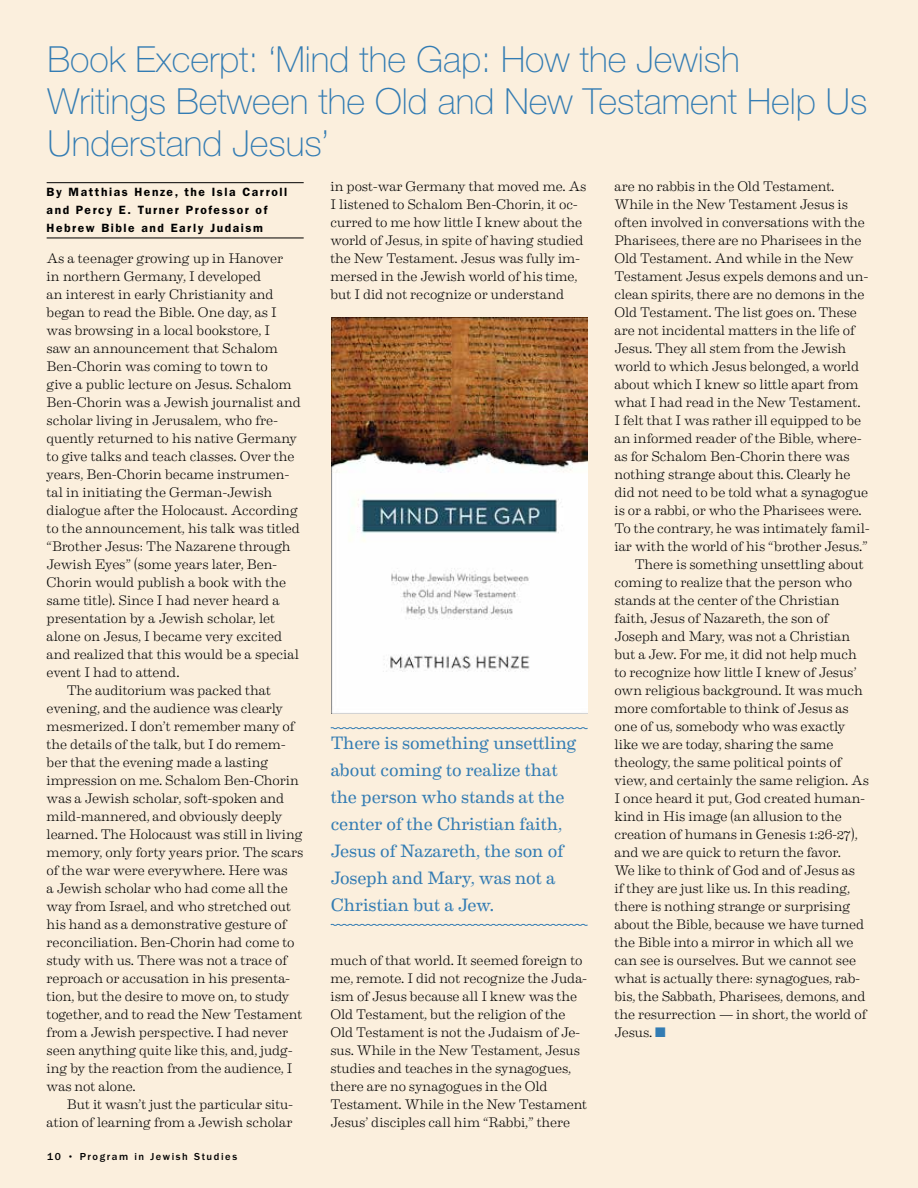
<style>
.page{position:relative;width:918px;height:1188px;background:#fbefdd}
.page>*{position:absolute;margin:0;border:0;box-sizing:border-box;transform-origin:0 0}
.t1{font:100 36px/42px "Helvetica Neue LT Std";color:#337cb3}
.t2{font:18px/27px "Eames Century Modern";letter-spacing:-.005em;color:#337cb3}
.t3{font:300 13.8px/18px "Eames Century Modern";letter-spacing:-.01em;color:#000}
.t4{font:600 12px/18px "ITC Franklin Gothic Std";letter-spacing:.13em;color:#000}
.t5{font:500 10.5px "ITC Franklin Gothic Std";letter-spacing:.15em;color:#000}
.s1{color:#337cb3}
</style>
<div class="page">
<hr style="left:47px;top:182px;width:257px;height:1px;background:#000">
<hr style="left:47px;top:238px;width:257px;height:1px;background:#000">
<img style="left:331px;top:318px;width:256px;height:395px">
<svg style="left:330px;top:727px;width:258px;height:2px"></svg>
<svg style="left:330px;top:924px;width:258px;height:2px"></svg>
<h1 class="t1" style="left:48px;top:38px;width:821px">Book Excerpt: ‘Mind the Gap: How the Jewish<br>Writings Between the Old and New Testament Help Us<br>Understand Jesus’</h1>
<p class="t4" style="left:47px;top:183px;width:242px">By Matthias Henze, the Isla Carroll and Percy E. Turner Professor of<br>Hebrew Bible and Early Judaism</p>
<p class="t3" style="left:47px;top:249px;width:238px">As a teenager growing up in Hanover</p>
<p class="t3" style="left:47px;top:267px;width:216px">in northern Germany, I developed</p>
<p class="t3" style="left:47px;top:285px;width:229px">an interest in early Christianity and</p>
<p class="t3" style="left:47px;top:303px;width:232px">began to read the Bible. One day, as I</p>
<p class="t3" style="left:47px;top:321px;width:225px">was browsing in a local bookstore, I</p>
<p class="t3" style="left:47px;top:339px;width:233px">saw an announcement that Schalom</p>
<p class="t3" style="left:47px;top:357px;width:223px">Ben-Chorin was coming to town to</p>
<p class="t3" style="left:47px;top:375px;width:247px">give a public lecture on Jesus. Schalom</p>
<p class="t3" style="left:47px;top:393px;width:256px">Ben-Chorin was a Jewish journalist and</p>
<p class="t3" style="left:47px;top:411px;width:233px">scholar living in Jerusalem, who fre-</p>
<p class="t3" style="left:47px;top:429px;width:252px">quently returned to his native Germany</p>
<p class="t3" style="left:47px;top:447px;width:249px">to give talks and teach classes. Over the</p>
<p class="t3" style="left:47px;top:465px;width:244px">years, Ben-Chorin became instrumen-</p>
<p class="t3" style="left:47px;top:483px;width:227px">tal in initiating the German-Jewish</p>
<p class="t3" style="left:47px;top:501px;width:253px">dialogue after the Holocaust. According</p>
<p class="t3" style="left:47px;top:519px;width:255px">to the announcement, his talk was titled</p>
<p class="t3" style="left:47px;top:537px;width:246px">“Brother Jesus: The Nazarene through</p>
<p class="t3" style="left:47px;top:555px;width:232px">Jewish Eyes” (some years later, Ben-</p>
<p class="t3" style="left:47px;top:573px;width:241px">Chorin would publish a book with the</p>
<p class="t3" style="left:47px;top:591px;width:235px">same title). Since I had never heard a</p>
<p class="t3" style="left:47px;top:609px;width:230px">presentation by a Jewish scholar, let</p>
<p class="t3" style="left:47px;top:627px;width:237px">alone on Jesus, I became very excited</p>
<p class="t3" style="left:47px;top:645px;width:254px">and realized that this would be a special</p>
<p class="t3" style="left:47px;top:663px;width:134px">event I had to attend.</p>
<p class="t3" style="left:67px;top:681px;width:206px">The auditorium was packed that</p>
<p class="t3" style="left:47px;top:699px;width:238px">evening, and the audience was clearly</p>
<p class="t3" style="left:47px;top:717px;width:249px">mesmerized. I don’t remember many of</p>
<p class="t3" style="left:47px;top:735px;width:240px">the details of the talk, but I do remem-</p>
<p class="t3" style="left:47px;top:753px;width:223px">ber that the evening made a lasting</p>
<p class="t3" style="left:47px;top:771px;width:254px">impression on me. Schalom Ben-Chorin</p>
<p class="t3" style="left:47px;top:789px;width:239px">was a Jewish scholar, soft-spoken and</p>
<p class="t3" style="left:47px;top:807px;width:237px">mild-mannered, and obviously deeply</p>
<p class="t3" style="left:47px;top:825px;width:258px">learned. The Holocaust was still in living</p>
<p class="t3" style="left:47px;top:843px;width:258px">memory, only forty years prior. The scars</p>
<p class="t3" style="left:47px;top:861px;width:243px">of the war were everywhere. Here was</p>
<p class="t3" style="left:47px;top:879px;width:243px">a Jewish scholar who had come all the</p>
<p class="t3" style="left:47px;top:897px;width:246px">way from Israel, and who stretched out</p>
<p class="t3" style="left:47px;top:914px;width:241px">his hand as a demonstrative gesture of</p>
<p class="t3" style="left:47px;top:932px;width:249px">reconciliation. Ben-Chorin had come to</p>
<p class="t3" style="left:47px;top:950px;width:242px">study with us. There was not a trace of</p>
<p class="t3" style="left:47px;top:968px;width:245px">reproach or accusation in his presenta-</p>
<p class="t3" style="left:47px;top:986px;width:244px">tion, but the desire to move on, to study</p>
<p class="t3" style="left:47px;top:1004px;width:257px">together, and to read the New Testament</p>
<p class="t3" style="left:47px;top:1022px;width:243px">from a Jewish perspective. I had never</p>
<p class="t3" style="left:47px;top:1040px;width:247px">seen anything quite like this, and, judg-</p>
<p class="t3" style="left:47px;top:1058px;width:247px">ing by the reaction from the audience, I</p>
<p class="t3" style="left:47px;top:1076px;width:91px">was not alone.</p>
<p class="t3" style="left:67px;top:1094px;width:228px">But it wasn’t just the particular situ-</p>
<p class="t3" style="left:47px;top:1112px;width:247px">ation of learning from a Jewish scholar</p>
<p class="t3" style="left:615px;top:176px;width:221px">are no rabbis in the Old Testament.</p>
<p class="t3" style="left:615px;top:194px;width:235px">While in the New Testament Jesus is</p>
<p class="t3" style="left:615px;top:212px;width:252px">often involved in conversations with the</p>
<p class="t3" style="left:615px;top:230px;width:249px">Pharisees, there are no Pharisees in the</p>
<p class="t3" style="left:615px;top:248px;width:241px">Old Testament. And while in the New</p>
<p class="t3" style="left:615px;top:266px;width:255px">Testament Jesus expels demons and un-</p>
<p class="t3" style="left:615px;top:284px;width:252px">clean spirits, there are no demons in the</p>
<p class="t3" style="left:615px;top:302px;width:244px">Old Testament. The list goes on. These</p>
<p class="t3" style="left:615px;top:320px;width:242px">are not incidental matters in the life of</p>
<p class="t3" style="left:615px;top:338px;width:233px">Jesus. They all stem from the Jewish</p>
<p class="t3" style="left:615px;top:356px;width:246px">world to which Jesus belonged, a world</p>
<p class="t3" style="left:615px;top:374px;width:246px">about which I knew so little apart from</p>
<p class="t3" style="left:615px;top:392px;width:248px">what I had read in the New Testament.</p>
<p class="t3" style="left:615px;top:410px;width:248px">I felt that I was rather ill equipped to be</p>
<p class="t3" style="left:615px;top:428px;width:248px">an informed reader of the Bible, where-</p>
<p class="t3" style="left:615px;top:446px;width:237px">as for Schalom Ben-Chorin there was</p>
<p class="t3" style="left:615px;top:464px;width:238px">nothing strange about this. Clearly he</p>
<p class="t3" style="left:615px;top:482px;width:255px">did not need to be told what a synagogue</p>
<p class="t3" style="left:615px;top:500px;width:249px">is or a rabbi, or who the Pharisees were.</p>
<p class="t3" style="left:615px;top:518px;width:256px">To the contrary, he was intimately famil-</p>
<p class="t3" style="left:615px;top:536px;width:255px">iar with the world of his “brother Jesus.”</p>
<p class="t3" style="left:635px;top:554px;width:231px">There is something unsettling about</p>
<p class="t3" style="left:615px;top:572px;width:239px">coming to realize that the person who</p>
<p class="t3" style="left:615px;top:590px;width:227px">stands at the center of the Christian</p>
<p class="t3" style="left:615px;top:608px;width:215px">faith, Jesus of Nazareth, the son of</p>
<p class="t3" style="left:615px;top:626px;width:237px">Joseph and Mary, was not a Christian</p>
<p class="t3" style="left:615px;top:644px;width:244px">but a Jew. For me, it did not help much</p>
<p class="t3" style="left:615px;top:662px;width:244px">to recognize how little I knew of Jesus’</p>
<p class="t3" style="left:615px;top:680px;width:250px">own religious background. It was much</p>
<p class="t3" style="left:615px;top:698px;width:236px">more comfortable to think of Jesus as</p>
<p class="t3" style="left:615px;top:716px;width:232px">one of us, somebody who was exactly</p>
<p class="t3" style="left:615px;top:734px;width:221px">like we are today, sharing the same</p>
<p class="t3" style="left:615px;top:752px;width:228px">theology, the same political points of</p>
<p class="t3" style="left:615px;top:770px;width:256px">view, and certainly the same religion. As</p>
<p class="t3" style="left:615px;top:788px;width:252px">I once heard it put, God created human-</p>
<p class="t3" style="left:615px;top:806px;width:229px">kind in His image (an allusion to the</p>
<p class="t3" style="left:615px;top:824px;width:245px">creation of humans in Genesis 1:26-27),</p>
<p class="t3" style="left:615px;top:842px;width:228px">and we are quick to return the favor.</p>
<p class="t3" style="left:615px;top:860px;width:242px">We like to think of God and of Jesus as</p>
<p class="t3" style="left:615px;top:878px;width:237px">if they are just like us. In this reading,</p>
<p class="t3" style="left:615px;top:896px;width:237px">there is nothing strange or surprising</p>
<p class="t3" style="left:615px;top:914px;width:251px">about the Bible, because we have turned</p>
<p class="t3" style="left:615px;top:932px;width:241px">the Bible into a mirror in which all we</p>
<p class="t3" style="left:615px;top:950px;width:243px">can see is ourselves. But we cannot see</p>
<p class="t3" style="left:615px;top:968px;width:247px">what is actually there: synagogues, rab-</p>
<p class="t3" style="left:615px;top:986px;width:253px">bis, the Sabbath, Pharisees, demons, and</p>
<p class="t3" style="left:615px;top:1004px;width:253px">the resurrection — in short, the world of</p>
<p class="t3" style="left:615px;top:1022px;width:53px">Jesus. <span class="s1">■</span></p>
<p class="t3" style="left:330px;top:176px;width:257px">in post-war Germany that moved me. As I listened to Schalom Ben-Chorin, it oc&shy;curred to me how little I knew about the world of Jesus, in spite of having studied the New Testament. Jesus was fully im&shy;mersed in the Jewish world of his time, but I did not recognize or understand</p>
<h2 class="t2" style="left:331px;top:728px;width:247px">There is something unsettling about coming to realize that the person who stands at the center of the Christian faith,<br>Jesus of Nazareth, the son of<br>Joseph and Mary, was not a<br>Christian but a Jew.</h2>
<p class="t3" style="left:330px;top:950px;width:258px">much of that world. It seemed foreign to me, remote. I did not recognize the Juda&shy;ism of Jesus because all I knew was the Old Testament, but the religion of the Old Testament is not the Judaism of Je&shy;sus. While in the New Testament, Jesus studies and teaches in the synagogues, there are no synagogues in the Old Testament. While in the New Testament Jesus’ disciples call him “Rabbi,” there</p>
<p class="t5" style="left:47px;top:1151px;width:191px">10 • Program in Jewish Studies</p>
</div>
